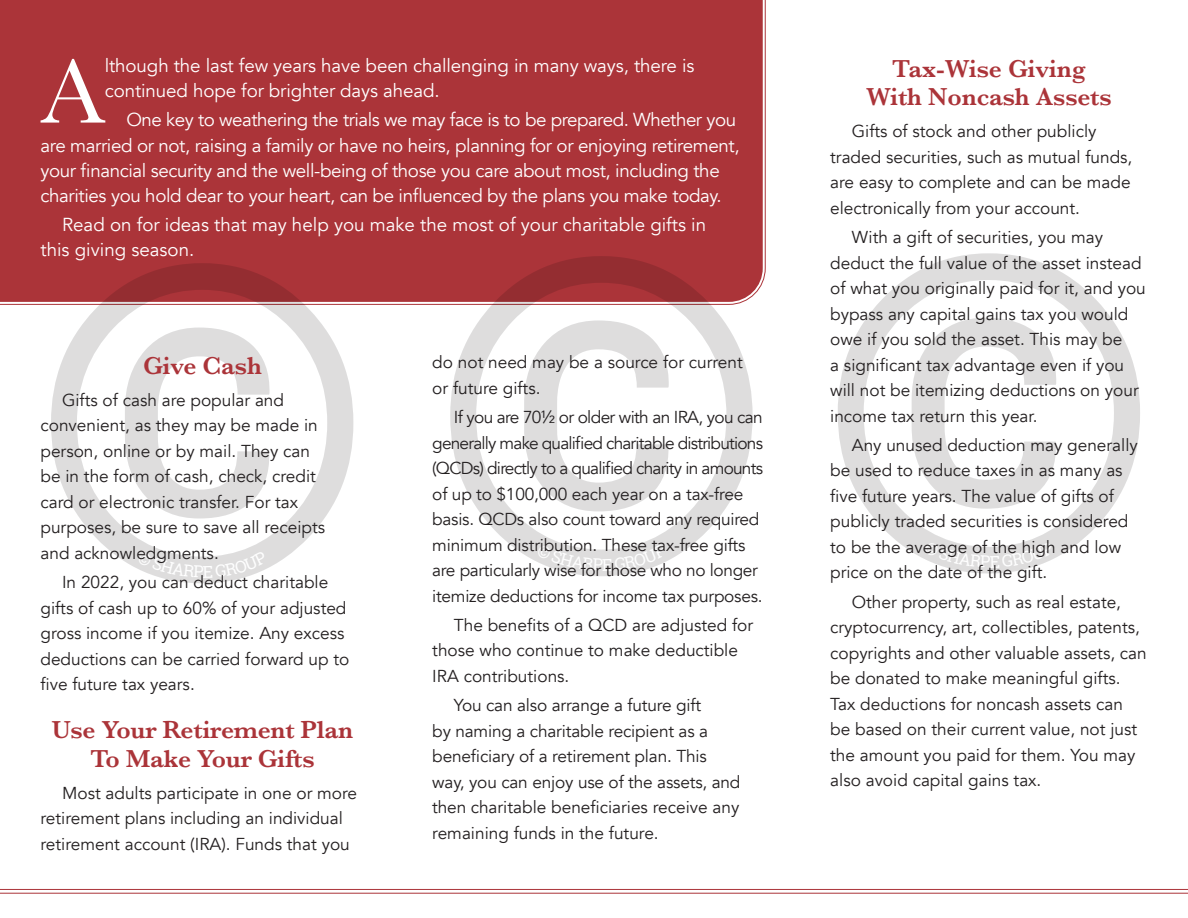
<style>
.page{position:relative;width:1188px;height:918px;background:#fff}
.page>*{position:absolute;margin:0;border:0;box-sizing:border-box;transform-origin:0 0}
.PARA{font:94.8px "Baskerville";color:#fff}
.PARA-2{font:600 25.5px/28.5px "Baskerville";letter-spacing:-.01em;color:#ab3439;text-align:center}
.PARA-3{font:18.75px/25.2px "Avenir";letter-spacing:-.02em;color:#fff}
.PARA-4{font:18.75px/25.2px "Avenir";color:#fff}
.PARA-5{font:17.25px/25.5px "Avenir";color:#231f20}
.PARA-6{font:17.25px/25.5px "Avenir";letter-spacing:-.02em;color:#231f20}
</style>
<div class="page">
<div style="left:0;top:0;width:761px;height:300px;background:#ab3439"></div>
<hr style="left:0;top:889px;width:1188px;height:1px;background:#ab3439">
<hr style="left:0;top:893px;width:1188px;height:1px;background:#ab3439">
<svg style="left:838px;top:253px;width:302px;height:321px"></svg>
<svg style="left:450px;top:256px;width:303px;height:320px"></svg>
<svg style="left:51px;top:263px;width:302px;height:320px"></svg>
<svg style="left:924px;top:541px;width:130px;height:27px;background:#e2e1e1"></svg>
<svg style="left:536px;top:544px;width:131px;height:27px;background:#e2e1e1"></svg>
<svg style="left:137px;top:551px;width:130px;height:27px;background:#e2e1e1"></svg>
<p class="PARA" style="left:40px;top:31px;width:66px">A</p>
<p class="PARA-3" style="left:105px;top:53px;width:591px">lthough the last few years have been challenging in many ways, there is continued hope for brighter days ahead.</p>
<p class="PARA-3" style="left:40px;top:108px;width:701px;text-indent:86px">One key to weathering the trials we may face is to be prepared. Whether you are married or not, raising a family or have no heirs, planning for or enjoying retirement, your financial security and the well-being of those you care about most, including the charities you hold dear to your heart, can be influenced by the plans you make today.</p>
<p class="PARA-4" style="left:40px;top:212px;width:667px;text-indent:22px">Read on for ideas that may help you make the most of your charitable gifts in this giving season.</p>
<p class="PARA-2" style="left:143px;top:351px;width:120px">Give Cash</p>
<p class="PARA-5" style="left:40px;top:387px;width:286px;text-indent:22px">Gifts of cash are popular and convenient, as they may be made in person, online or by mail. They can be in the form of cash, check, credit card or electronic transfer. For tax purposes, be sure to save all receipts and acknowledgments.</p>
<p class="PARA-5" style="left:40px;top:570px;width:310px;text-indent:22px">In 2022, you can deduct charitable gifts of cash up to 60% of your adjusted gross income if you itemize. Any excess deductions can be carried forward up to five future tax years.</p>
<p class="PARA-2" style="left:52px;top:715px;width:303px">Use Your Retirement Plan<br>To Make Your Gifts</p>
<p class="PARA-5" style="left:40px;top:780px;width:318px;text-indent:22px">Most adults participate in one or more retirement plans including an individual retirement account (IRA). Funds that you</p>
<p class="PARA-5" style="left:432px;top:350px;width:312px">do not need may be a source for current or future gifts.</p>
<p class="PARA-6" style="left:432px;top:405px;width:332px;text-indent:22px">If you are 70½ or older with an IRA, you can generally make qualified charitable distributions (QCDs) directly to a qualified charity in amounts of up to $100,000 each year on a tax-free basis. QCDs also count toward any required minimum distribution. These tax-free gifts are particularly wise for those who no longer itemize deductions for income tax purposes.</p>
<p class="PARA-5" style="left:432px;top:612px;width:322px;text-indent:22px">The benefits of a QCD are adjusted for those who continue to make deductible<br>IRA contributions.</p>
<p class="PARA-5" style="left:432px;top:693px;width:310px;text-indent:22px">You can also arrange a future gift<br>by naming a charitable recipient as a beneficiary of a retirement plan. This way, you can enjoy use of the assets, and then charitable beneficiaries receive any remaining funds in the future.</p>
<p class="PARA-2" style="left:866px;top:54px;width:247px">Tax-Wise Giving<br>With Noncash Assets</p>
<p class="PARA-5" style="left:830px;top:119px;width:304px;text-indent:22px">Gifts of stock and other publicly traded securities, such as mutual funds, are easy to complete and can be made electronically from your account.</p>
<p class="PARA-5" style="left:830px;top:225px;width:317px;text-indent:22px">With a gift of securities, you may deduct the full value of the asset instead of what you originally paid for it, and you bypass any capital gains tax you would owe if you sold the asset. This may be<br>a significant tax advantage even if you will not be itemizing deductions on your income tax return this year.</p>
<p class="PARA-5" style="left:830px;top:433px;width:309px;text-indent:22px">Any unused deduction may generally be used to reduce taxes in as many as five future years. The value of gifts of publicly traded securities is considered to be the average of the high and low price on the date of the gift.</p>
<p class="PARA-5" style="left:830px;top:589px;width:318px;text-indent:22px">Other property, such as real estate, cryptocurrency, art, collectibles, patents, copyrights and other valuable assets, can be donated to make meaningful gifts.<br>Tax deductions for noncash assets can be based on their current value, not just the amount you paid for them. You may also avoid capital gains tax.</p>
</div>
